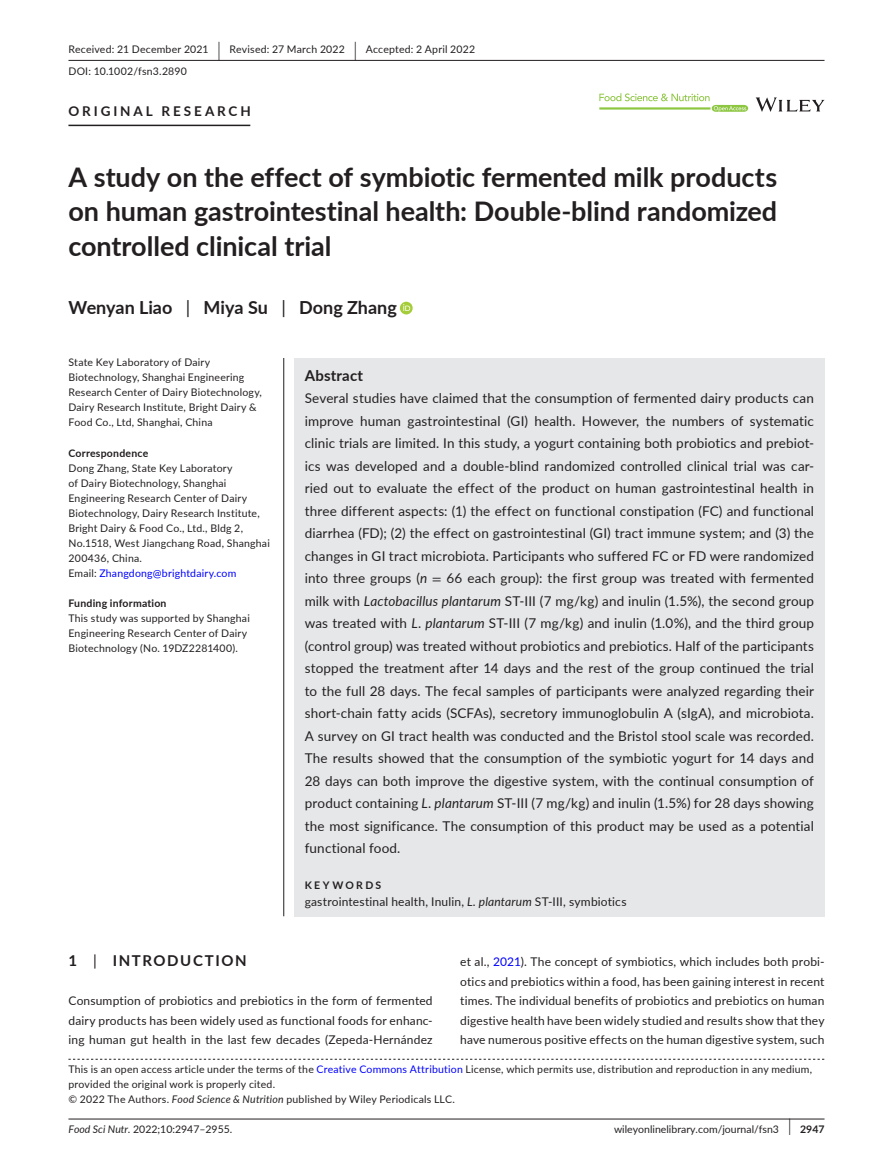
<style>
.page{position:relative;width:893px;height:1174px;background:#fff}
.page>*{position:absolute;margin:0;border:0;box-sizing:border-box;transform-origin:0 0}
.t1{font:700 27px/34.5px "Lato";color:#231f20;text-align:justify}
.t2{font:700 18px "Lato";color:#231f20}
.t3{font:700 15px "Lato";letter-spacing:.1em;color:#231f20}
.t4{font:700 15px "Lato";letter-spacing:.015em;color:#231f20}
.t5{font:13.5px/22.5px "Lato";letter-spacing:.01em;color:#231f20;text-align:justify}
.t6{font:700 13.5px "Lato";letter-spacing:.215em;color:#231f20}
.t7{font:12px/19.5px "Lato";letter-spacing:.015em;color:#231f20;text-align:justify}
.t8{font:10.5px/15px "Lato";letter-spacing:.02em;color:#231f20}
.t9{font:10.5px "Lato";color:#231f20}
.t10{font:700 10.5px "Lato";letter-spacing:.02em;color:#231f20}
.t11{font:700 10.5px "Lato";letter-spacing:.22em;color:#231f20}
.s1{font-size:19.65px}
.s2{font-weight:400}
.s3{color:#00f}
.s4{font-style:italic}
.s5{font-family:"STIX"}
.s6{font-size:17.4px}
.s7{font-weight:700}
</style>
<div class="page">
<hr style="left:68px;top:1118px;width:756px;height:1px;background:#231f20">
<svg style="left:756px;top:97px;width:68px;height:15px"></svg>
<svg style="left:599px;top:93px;width:149px;height:19px"></svg>
<hr style="left:68px;top:60px;width:756px;height:1px;background:#231f20">
<hr style="left:68px;top:125px;width:182px;height:1px;background:#231f20">
<div style="left:400px;top:302px;width:13px;height:12px;background:#a5cd39;border-radius:50%"></div>
<svg style="left:403px;top:304px;width:7px;height:7px"></svg>
<svg style="left:68px;top:1058px;width:756px;height:1px"></svg>
<div style="left:294px;top:358px;width:530px;height:558px;background:#e6e7e9"></div>
<hr style="left:283px;top:358px;width:1px;height:558px;background:#231f20">
<p class="t8" style="left:68px;top:38px;width:408px;line-height:21.8px">Received: 21 December 2021 <span class="s1">|</span> Revised: 27 March 2022 <span class="s1">|</span> Accepted: 2 April 2022<br>DOI: 10.1002/fsn3.2890</p>
<p class="t6" style="left:68px;top:101px;width:184px">ORIGINAL RESEARCH</p>
<h1 class="t1" style="left:68px;top:159px;width:710px">A study on the effect of symbiotic fermented milk products on human gastrointestinal health: Double-blind randomized controlled clinical trial</h1>
<h2 class="t2" style="left:68px;top:295px;width:330px">Wenyan Liao <span class="s2">|</span> Miya Su <span class="s2">|</span> Dong Zhang</h2>
<p class="t8" style="left:68px;top:355px;width:195px">State Key Laboratory of Dairy Biotechnology, Shanghai Engineering Research Center of Dairy Biotechnology, Dairy Research Institute, Bright Dairy &amp; Food Co., Ltd, Shanghai, China</p>
<p class="t10" style="left:68px;top:445px;width:81px">Correspondence</p>
<p class="t8" style="left:68px;top:460px;width:203px">Dong Zhang, State Key Laboratory<br>of Dairy Biotechnology, Shanghai Engineering Research Center of Dairy Biotechnology, Dairy Research Institute, Bright Dairy &amp; Food Co., Ltd., Bldg 2, No.1518, West Jiangchang Road, Shanghai 200436, China.<br>Email: <span class="s3">Zhangdong@brightdairy.com</span></p>
<p class="t10" style="left:68px;top:595px;width:100px">Funding information</p>
<p class="t8" style="left:68px;top:610px;width:183px">This study was supported by Shanghai<br>Engineering Research Center of Dairy<br>Biotechnology (No. 19DZ2281400).</p>
<p class="t4" style="left:305px;top:364px;width:60px">Abstract</p>
<p class="t5" style="left:305px;top:386px;width:511px">Several studies have claimed that the consumption of fermented dairy products can improve human gastrointestinal (GI) health. However, the numbers of systematic clinic trials are limited. In this study, a yogurt containing both probiotics and prebiot&shy;ics was developed and a double-blind randomized controlled clinical trial was car&shy;ried out to evaluate the effect of the product on human gastrointestinal health in three different aspects: (1) the effect on functional constipation (FC) and functional diarrhea (FD); (2) the effect on gastrointestinal (GI) tract immune system; and (3) the changes in GI tract microbiota. Participants who suffered FC or FD were randomized into three groups (<span class="s4">n</span> <span class="s5">=</span> 66 each group): the first group was treated with fermented milk with <span class="s4">Lactobacillus plantarum</span> ST-III (7 mg/kg) and inulin (1.5%), the second group was treated with <span class="s4">L</span>. <span class="s4">plantarum</span> ST-III (7 mg/kg) and inulin (1.0%), and the third group (control group) was treated without probiotics and prebiotics. Half of the participants stopped the treatment after 14 days and the rest of the group continued the trial to the full 28 days. The fecal samples of participants were analyzed regarding their short-chain fatty acids (SCFAs), secretory immunoglobulin A (sIgA), and microbiota.<br>A survey on GI tract health was conducted and the Bristol stool scale was recorded.<br>The results showed that the consumption of the symbiotic yogurt for 14 days and 28 days can both improve the digestive system, with the continual consumption of product containing <span class="s4">L</span>. <span class="s4">plantarum</span> ST-III (7 mg/kg) and inulin (1.5%) for 28 days showing the most significance. The consumption of this product may be used as a potential functional food.</p>
<p class="t11" style="left:305px;top:877px;width:78px">KEYWORDS</p>
<p class="t7" style="left:305px;top:891px;width:323px">gastrointestinal health, Inulin, <span class="s4">L. plantarum</span> ST-III, symbiotics</p>
<p class="t3" style="left:68px;top:950px;width:180px">1 <span class="s2">|</span> INTRODUCTION</p>
<p class="t7" style="left:68px;top:990px;width:366px">Consumption of probiotics and prebiotics in the form of fermented dairy products has been widely used as functional foods for enhanc&shy;ing human gut health in the last few decades (Zepeda-Hernández</p>
<p class="t7" style="left:460px;top:951px;width:366px">et al., <span class="s3">2021</span>). The concept of symbiotics, which includes both probi&shy;otics and prebiotics within a food, has been gaining interest in recent times. The individual benefits of probiotics and prebiotics on human digestive health have been widely studied and results show that they have numerous positive effects on the human digestive system, such</p>
<p class="t8" style="left:68px;top:1061px;width:745px">This is an open access article under the terms of the <span class="s3">Creative Commons Attribution</span> License, which permits use, distribution and reproduction in any medium, provided the original work is properly cited.<br>© 2022 The Authors. <span class="s4">Food Science &amp; Nutrition</span> published by Wiley Periodicals LLC.</p>
<p class="t9" style="left:68px;top:1121px;width:165px"><span class="s4">Food Sci Nutr.</span> 2022;10:2947–2955.</p>
<p class="t9" style="left:614px;top:1121px;width:212px">wileyonlinelibrary.com/journal/fsn3 <span class="s6">|</span> <span class="s7">2947</span></p>
</div>
